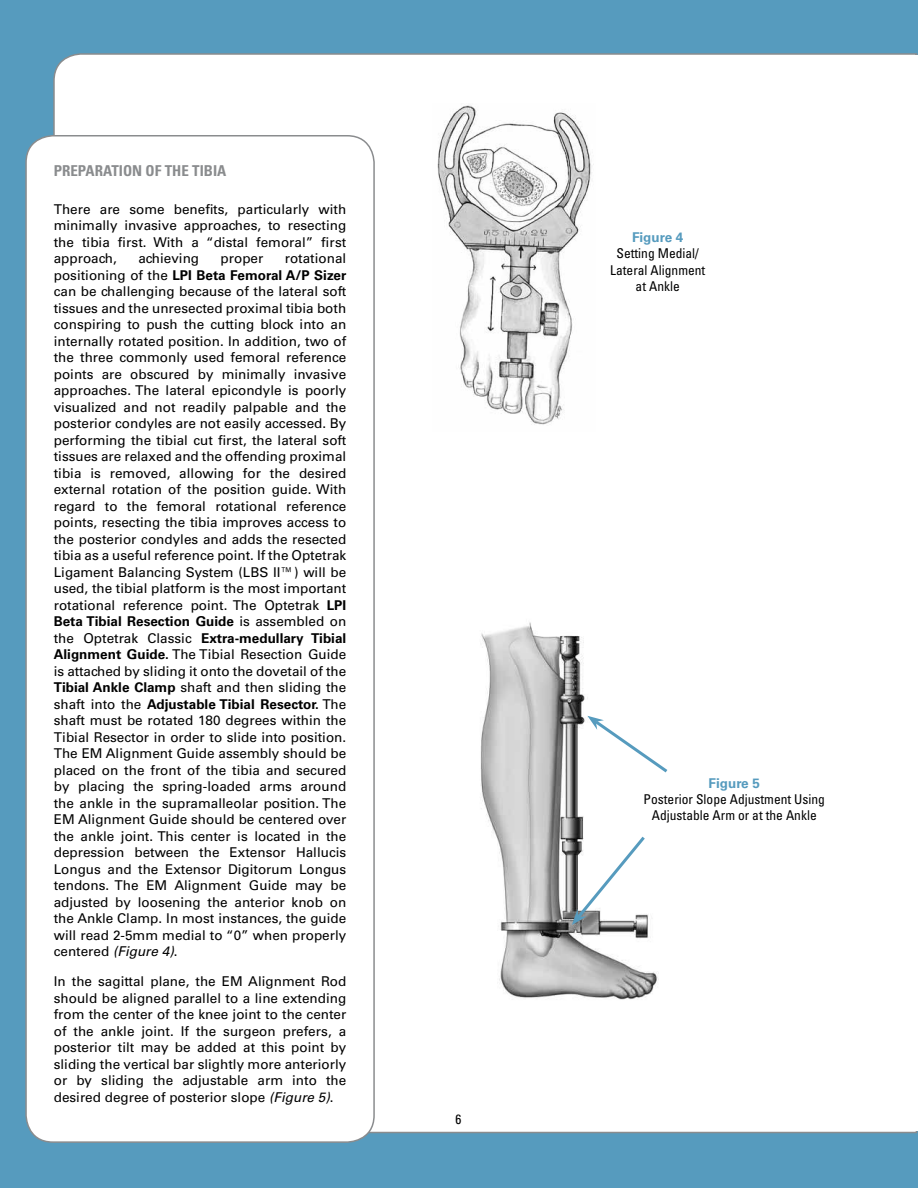
<style>
.page{position:relative;width:918px;height:1188px;background:#569bbe}
.page>*{position:absolute;margin:0;border:0;box-sizing:border-box;transform-origin:0 0}
.t1{font:700 condensed 15px "Univers LT Std";color:#8a8c8e}
.t2{font:13.5px/16.5px "Univers LT Std";color:#000;text-align:justify}
.t3{font:condensed 13.5px/16.2px "Univers LT Std";color:#000;text-align:center}
.t4{font:700 13.5px "Univers LT Std";color:#569bbe}
.s1{font-weight:700}
.s2{font-style:italic}
</style>
<div class="page">
<div style="left:53px;top:53px;width:865px;height:1081px;background:#fff"></div>
<div style="left:810px;top:55px;width:108px;height:1076px;background:#fff"></div>
<div style="left:26px;top:136px;width:348px;height:1006px;background:#fff;border-radius:27px"></div>
<div style="left:25px;top:135px;width:350px;height:1008px;border:2px solid #8a8c8e;border-radius:27px"></div>
<img style="left:432px;top:104px;width:163px;height:328px">
<img style="left:474px;top:614px;width:186px;height:398px">
<svg style="left:587px;top:716px;width:84px;height:59px;background:#f4f8fa"></svg>
<svg style="left:572px;top:833px;width:76px;height:92px;background:#dee1e3"></svg>
<p class="t1" style="left:54px;top:161px;width:174px">PREPARATION OF THE TIBIA</p>
<p class="t2" style="left:54px;top:201px;width:294px">There are some benefits, particularly with minimally invasive approaches, to resecting the tibia first. With a “distal femoral” first approach,</p>
<p class="t2" style="left:54px;top:250px;width:294px;text-indent:231px">rotational positioning of the <span class="s1">LPI Beta Femoral A/P Sizer </span>can be challenging because of the lateral soft tissues and the unresected proximal tibia both conspiring to push the cutting block into an internally rotated position. I n addition, two of the three commonly used femoral reference points are obscured by minimally invasive approaches. The lateral epicondyle is poorly visualized and not readily palpable and the posterior condyles are not easily accessed. By performing the tibial cut first, the lateral soft tissues are relaxed and the offending proximal tibia is removed, allowing for the desired external rotation of the position guide. With regard to the femoral rotational reference points, resecting the tibia improves access to the posterior condyles and adds the resected tibia as a useful reference point. If the Optetrak Ligament Balancing System (LBS</p>
<p class="t2" style="left:138px;top:250px;width:62px">achieving</p>
<p class="t2" style="left:221px;top:250px;width:44px">proper</p>
<p class="t2" style="left:54px;top:564px;width:294px;text-indent:219px">II™) will be used, the tibial platform is the most important rotational reference point. The Optetrak <span class="s1">LPI Beta Tibial Resection Guide</span> is assembled on the Optetrak Classic <span class="s1">Extra-medullary Tibial Alignment Guide.</span> The Tibial Resection Guide is attached by sliding it onto the dovetail of the <span class="s1">Tibial Ankle Clamp</span> shaft and then sliding the shaft into the <span class="s1">Adjustable Tibial Resector.</span> The shaft must be rotated 180 degrees within the Tibial Resector in order to slide into position.<br>The EM Alignment Guide assembly should be placed on the front of the tibia and secured by placing the spring-loaded arms around the ankle in the supramalleolar position. The EM Alignment Guide should be centered over the ankle joint. This center is located in the depression between the Extensor Hallucis Longus and the Extensor Digitorum Longus tendons. The EM Alignment Guide may be adjusted by loosening the anterior knob on the Ankle Clamp. I n most instances, the guide will read 2-5mm medial to “0” when properly centered <span class="s2">(Figure 4)</span>.</p>
<p class="t2" style="left:54px;top:973px;width:294px">I n the sagittal plane, the EM Alignment Rod should be aligned parallel to a line extending from the center of the knee joint to the center of the ankle joint. If the surgeon prefers, a posterior tilt may be added at this point by sliding the vertical bar slightly more anteriorly or by sliding the adjustable arm into the desired degree of posterior slope <span class="s2">(Figure 5)</span>.</p>
<p class="t3" style="left:456px;top:1110px;width:7px">6</p>
<p class="t4" style="left:632px;top:230px;width:53px">Figure 4</p>
<p class="t3" style="left:610px;top:245px;width:97px">Setting Medial/<br>Lateral Alignment at Ankle</p>
<p class="t4" style="left:709px;top:775px;width:53px">Figure 5</p>
<p class="t3" style="left:644px;top:791px;width:183px">Posterior Slope Adjustment Using<br>Adjustable Arm or at the Ankle</p>
</div>
